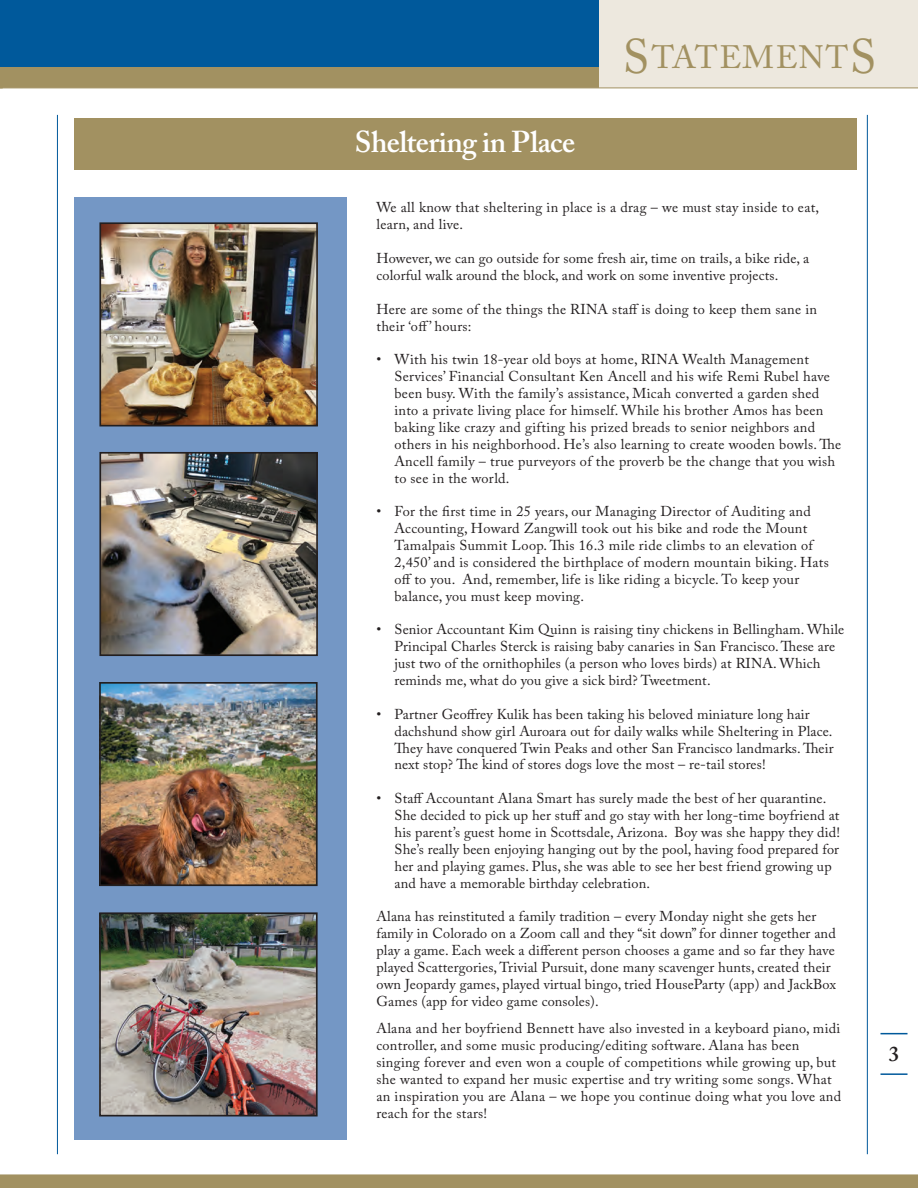
<style>
.page{position:relative;width:918px;height:1188px;background:#fff}
.page>*{position:absolute;margin:0;border:0;box-sizing:border-box;transform-origin:0 0}
.t1{font:32.1px "Adobe Caslon Pro";letter-spacing:.025em;color:#a29161}
.t2{font:600 30px "Adobe Caslon Pro";letter-spacing:-.02em;color:#fff}
.t3{font:600 21px "Adobe Caslon Pro";color:#231f20}
.t4{font:14.25px/16.8px "Adobe Caslon Pro";letter-spacing:.015em;color:#231f20}
.s1{font-size:48.15px}
</style>
<div class="page">
<div style="left:74px;top:118px;width:783px;height:51px;background:#a29161"></div>
<div style="left:3px;top:66px;width:596px;height:21px;background:#a29161"></div>
<div style="left:0;top:0;width:918px;height:66px;background:#00599b"></div>
<hr style="left:57px;top:115px;width:1px;height:1039px;background:#00599b">
<hr style="left:867px;top:115px;width:1px;height:1039px;background:#00599b">
<hr style="left:880px;top:1032px;width:27px;height:2px;background:#00599b">
<svg style="left:880px;top:1073px;width:27px;height:1px"></svg>
<hr style="left:0;top:59px;width:3px;height:29px;background:#a29161">
<hr style="left:0;top:0;width:3px;height:66px;background:#00599b">
<div style="left:599px;top:0;width:319px;height:88px;background:#ede8de"></div>
<hr style="left:0;top:87px;width:918px;height:1px;background:#a29161">
<div style="left:74px;top:197px;width:272px;height:942px;background:#7497c5"></div>
<img style="left:102px;top:225px;width:213px;height:198px">
<div style="left:99px;top:222px;width:219px;height:204px;border:2px solid #231f20"></div>
<img style="left:102px;top:455px;width:213px;height:198px">
<div style="left:99px;top:452px;width:219px;height:204px;border:2px solid #231f20"></div>
<img style="left:102px;top:685px;width:212px;height:198px">
<div style="left:99px;top:682px;width:218px;height:204px;border:2px solid #231f20"></div>
<img style="left:102px;top:915px;width:212px;height:198px">
<div style="left:99px;top:912px;width:218px;height:204px;border:2px solid #231f20"></div>
<svg style="left:0;top:1174px;width:918px;height:14px;background:#a49466"></svg>
<h1 class="t1" style="left:623px;top:38px;width:255px"><span class="s1">S</span>TATEMENT<span class="s1">S</span></h1>
<h2 class="t2" style="left:355px;top:124px;width:222px">Sheltering in Place</h2>
<p class="t4" style="left:376px;top:199px;width:444px">We all know that sheltering in place is a drag – we must stay inside to eat, learn, and live.</p>
<p class="t4" style="left:376px;top:250px;width:434px">However, we can go outside for some fresh air, time on trails, a bike ride, a colorful walk around the block, and work on some inventive projects.</p>
<p class="t4" style="left:376px;top:300px;width:442px">Here are some of the things the RINA staff is doing to keep them sane in their ‘off’ hours:</p>
<p class="t4" style="left:394px;top:351px;width:448px;text-indent:-18px">• With his twin 18-year old boys at home, RINA Wealth Management Services’ Financial Consultant Ken Ancell and his wife Remi Rubel have been busy. With the family’s assistance, Micah converted a garden shed into a private living place for himself. While his brother Amos has been baking like crazy and gifting his prized breads to senior neighbors and others in his neighborhood. He’s also learning to create wooden bowls. The Ancell family – true purveyors of the proverb be the change that you wish to see in the world.</p>
<p class="t4" style="left:394px;top:503px;width:436px;text-indent:-18px">• For the first time in 25 years, our Managing Director of Auditing and Accounting, Howard Zangwill took out his bike and rode the Mount Tamalpais Summit Loop. This 16.3 mile ride climbs to an elevation of 2,450’ and is considered the birthplace of modern mountain biking. Hats off to you. And, remember, life is like riding a bicycle. To keep your balance, you must keep moving.</p>
<p class="t4" style="left:394px;top:621px;width:451px;text-indent:-18px">• Senior Accountant Kim Quinn is raising tiny chickens in Bellingham. While Principal Charles Sterck is raising baby canaries in San Francisco. These are just two of the ornithophiles (a person who loves birds) at RINA. Which reminds me, what do you give a sick bird? Tweetment.</p>
<p class="t4" style="left:394px;top:705px;width:440px;text-indent:-18px">• Partner Geoffrey Kulik has been taking his beloved miniature long hair dachshund show girl Auroara out for daily walks while Sheltering in Place.<br>They have conquered Twin Peaks and other San Francisco landmarks. Their next stop? The kind of stores dogs love the most – re-tail stores!</p>
<p class="t4" style="left:394px;top:789px;width:447px;text-indent:-18px">• Staff Accountant Alana Smart has surely made the best of her quarantine.<br>She decided to pick up her stuff and go stay with her long-time boyfriend at his parent’s guest home in Scottsdale, Arizona. Boy was she happy they did!<br>She’s really been enjoying hanging out by the pool, having food prepared for her and playing games. Plus, she was able to see her best friend growing up and have a memorable birthday celebration.</p>
<p class="t4" style="left:376px;top:908px;width:461px">Alana has reinstituted a family tradition – every Monday night she gets her family in Colorado on a Zoom call and they “sit down” for dinner together and play a game. Each week a different person chooses a game and so far they have played Scattergories, Trivial Pursuit, done many scavenger hunts, created their own Jeopardy games, played virtual bingo, tried HouseParty (app) and JackBox Games (app for video game consoles).</p>
<p class="t4" style="left:376px;top:1019px;width:466px">Alana and her boyfriend Bennett have also invested in a keyboard piano, midi controller, and some music producing/editing software. Alana has been singing forever and even won a couple of competitions while growing up, but she wanted to expand her music expertise and try writing some songs. What an inspiration you are Alana – we hope you continue doing what you love and reach for the stars!</p>
<h3 class="t3" style="left:888px;top:1041px;width:12px">3</h3>
</div>
